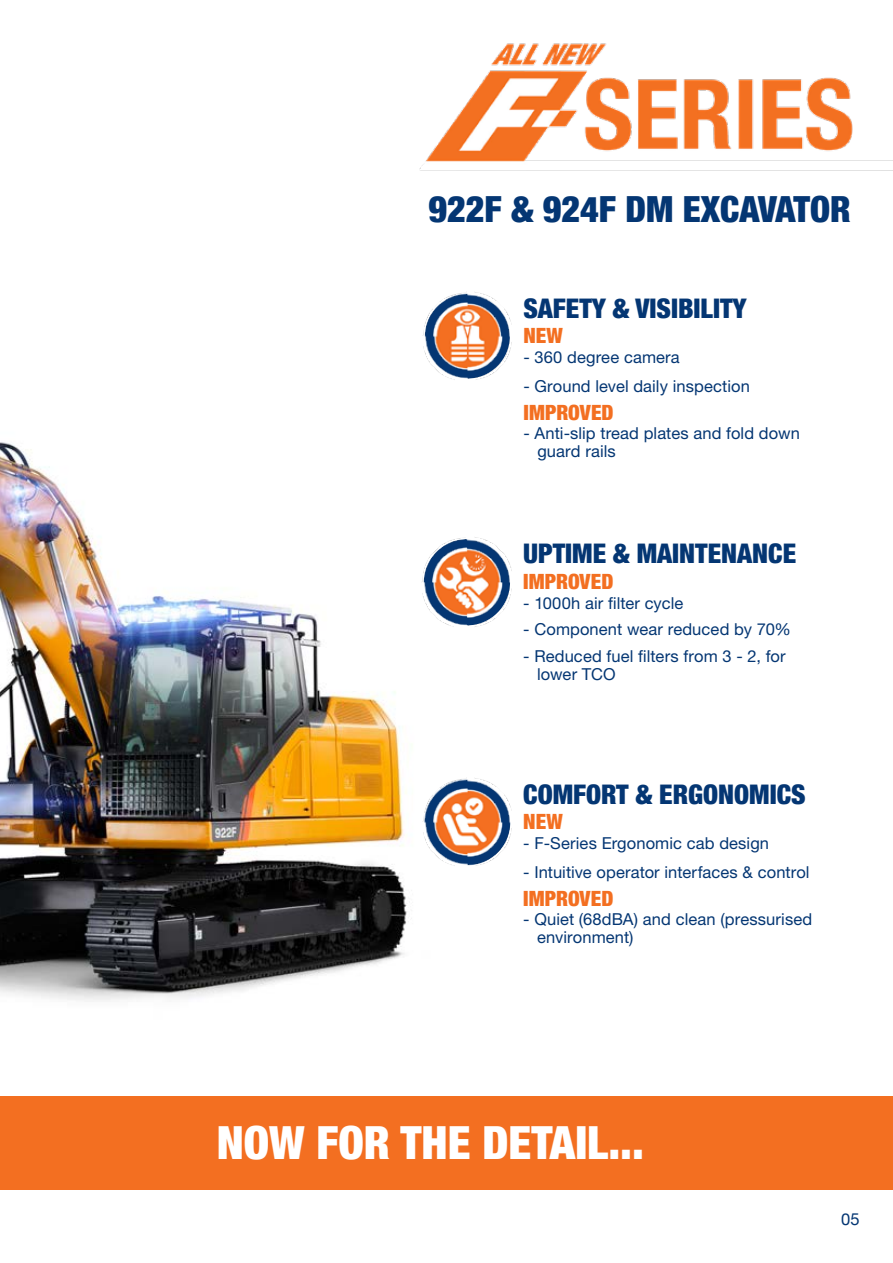
<style>
.page{position:relative;width:893px;height:1263px;background:#fff}
.page>*{position:absolute;margin:0;border:0;box-sizing:border-box;transform-origin:0 0}
.t1{font:900 condensed 45.6px "Helvetica Neue";color:#fff}
.t2{font:900 condensed 36px "Helvetica Neue";color:#043673}
.t3{font:900 condensed 27px "Helvetica Neue";color:#043673}
.t4{font:900 condensed 21px "Helvetica Neue";letter-spacing:.005em;color:#f36f21}
.t5{font:16.5px/18px "Helvetica Neue LT Pro";letter-spacing:.005em;color:#043673}
.t6{font:16.5px "Helvetica Neue";color:#043673}
</style>
<div class="page">
<img style="left:0;top:442px;width:407px;height:560px">
<div style="left:0;top:1096px;width:893px;height:93px;background:#f36f21"></div>
<img style="left:419px;top:43px;width:474px;height:128px">
<img style="left:422px;top:292px;width:90px;height:88px">
<img style="left:422px;top:778px;width:90px;height:88px">
<img style="left:422px;top:537px;width:90px;height:90px">
<h2 class="t2" style="left:428px;top:187px;width:424px">922F &amp; 924F DM EXCAVATOR</h2>
<h3 class="t3" style="left:523px;top:291px;width:225px">SAFETY &amp; VISIBILITY</h3>
<p class="t4" style="left:523px;top:323px;width:41px">NEW</p>
<p class="t5" style="left:523px;top:348px;width:158px">- 360 degree camera</p>
<p class="t5" style="left:523px;top:376px;width:228px">- Ground level daily inspection</p>
<p class="t4" style="left:523px;top:399px;width:92px">IMPROVED</p>
<p class="t5" style="left:537px;top:424px;width:264px;text-indent:-14px">- Anti-slip tread plates and fold down guard rails</p>
<h3 class="t3" style="left:523px;top:537px;width:274px">UPTIME &amp; MAINTENANCE</h3>
<p class="t4" style="left:523px;top:568px;width:92px">IMPROVED</p>
<p class="t5" style="left:523px;top:593px;width:162px">- 1000h air filter cycle</p>
<p class="t5" style="left:523px;top:620px;width:269px">- Component wear reduced by 70%</p>
<p class="t5" style="left:537px;top:646px;width:250px;text-indent:-14px">- Reduced fuel filters from 3 - 2, for lower TCO</p>
<h3 class="t3" style="left:523px;top:777px;width:284px">COMFORT &amp; ERGONOMICS</h3>
<p class="t4" style="left:523px;top:809px;width:41px">NEW</p>
<p class="t5" style="left:523px;top:834px;width:247px">- F-Series Ergonomic cab design</p>
<p class="t5" style="left:523px;top:862px;width:288px">- Intuitive operator interfaces &amp; control</p>
<p class="t4" style="left:523px;top:885px;width:92px">IMPROVED</p>
<p class="t5" style="left:537px;top:910px;width:277px;text-indent:-14px">- Quiet (68dBA) and clean (pressurised environment)</p>
<h1 class="t1" style="left:217px;top:1114px;width:429px">NOW FOR THE DETAIL...</h1>
<p class="t6" style="left:841px;top:1209px;width:20px">05</p>
</div>
